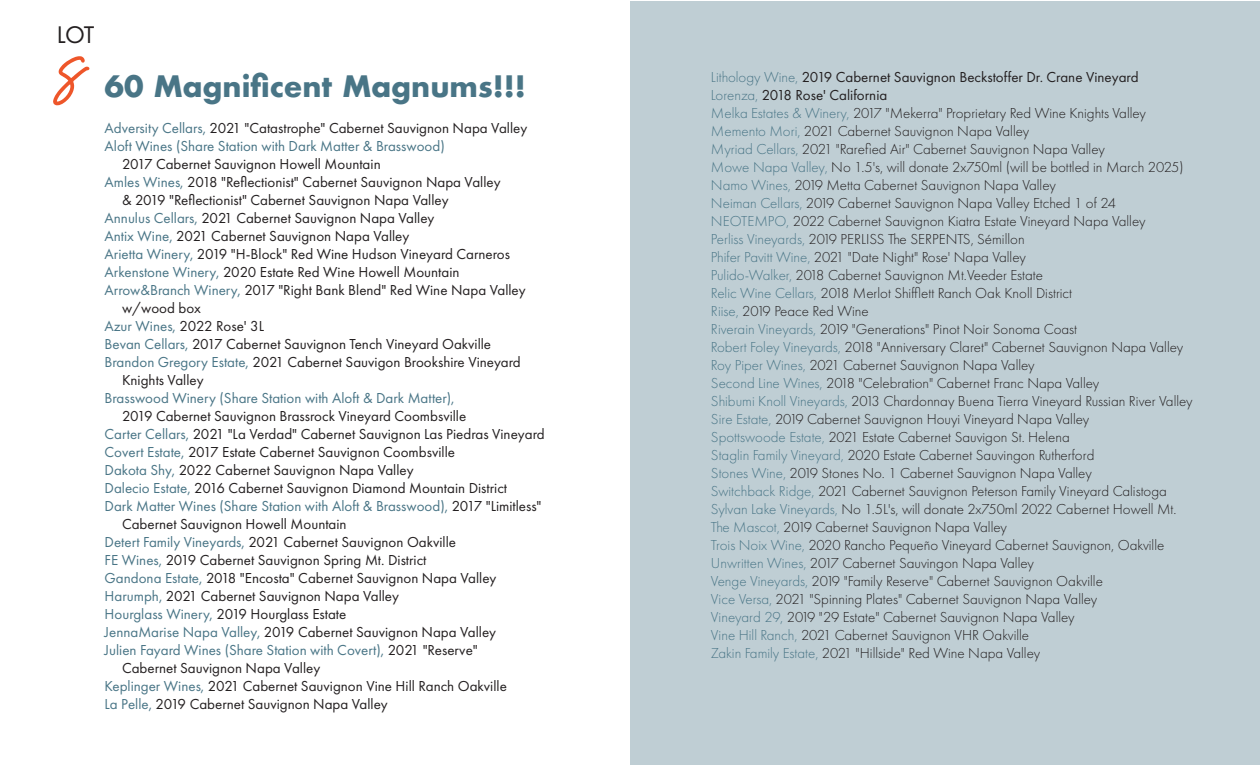
<style>
.page{position:relative;width:1260px;height:765px;background:#fff}
.page>*{position:absolute;margin:0;border:0;box-sizing:border-box;transform-origin:0 0}
.t1{font:700 70px "Portrait Script";color:#ee562a}
.t2{font:700 28.75px "Futura";color:#497586}
.t3{font:25px "Futura PT";color:#231f20}
.t4{font:300 15px/18px "Futura PT";color:#231f20}
.t5{font:15px "Futura PT";color:#231f20}
.t6{font:15px/18px "Futura PT";color:#497586}
.s1{color:#231f20}
.s2{color:#497586}
.s3{font-weight:400}
</style>
<div class="page">
<div style="left:630px;top:1px;width:630px;height:764px;background:#bfced4"></div>
<h3 class="t3" style="left:57px;top:20px;width:39px">LOT</h3>
<h1 class="t1" style="left:49px;top:32px;width:31px">8</h1>
<h2 class="t2" style="left:105px;top:65px;width:423px">60 Magnificent Magnums!!!</h2>
<p class="t6" style="left:105px;top:119px;width:424px">Adversity Cellars, <span class="s1">2021 "Catastrophe" Cabernet Sauvignon Napa Valley<br></span>Aloft Wines (Share Station with Dark Matter &amp; Brasswood)</p>
<p class="t5" style="left:122px;top:155px;width:260px">2017 Cabernet Sauvignon Howell Mountain</p>
<p class="t5" style="left:105px;top:173px;width:398px"><span class="s2">Amles Wines,</span> 2018 "Reflectionist" Cabernet Sauvignon Napa Valley</p>
<p class="t5" style="left:122px;top:191px;width:328px">&amp; 2019 "Reflectionist" Cabernet Sauvignon Napa Valley</p>
<p class="t5" style="left:105px;top:209px;width:331px"><span class="s2">Annulus Cellars,</span> 2021 Cabernet Sauvignon Napa Valley</p>
<p class="t5" style="left:105px;top:227px;width:306px"><span class="s2">Antix Wine,</span> 2021 Cabernet Sauvignon Napa Valley</p>
<p class="t5" style="left:105px;top:245px;width:407px"><span class="s2">Arietta Winery,</span> 2019 "H-Block" Red Wine Hudson Vineyard Carneros</p>
<p class="t5" style="left:105px;top:263px;width:357px"><span class="s2">Arkenstone Winery,</span> 2020 Estate Red Wine Howell Mountain</p>
<p class="t5" style="left:105px;top:281px;width:423px"><span class="s2">Arrow&amp;Branch Winery,</span> 2017 "Right Bank Blend" Red Wine Napa Valley</p>
<p class="t5" style="left:122px;top:299px;width:81px">w/wood box</p>
<p class="t5" style="left:105px;top:317px;width:161px"><span class="s2">Azur Wines,</span> 2022 Rose' 3L</p>
<p class="t5" style="left:105px;top:335px;width:388px"><span class="s2">Bevan Cellars,</span> 2017 Cabernet Sauvignon Tench Vineyard Oakville</p>
<p class="t5" style="left:105px;top:353px;width:418px"><span class="s2">Brandon Gregory Estate,</span> 2021 Cabernet Sauvigon Brookshire Vineyard</p>
<p class="t5" style="left:122px;top:371px;width:83px">Knights Valley</p>
<p class="t6" style="left:105px;top:389px;width:352px">Brasswood Winery (Share Station with Aloft &amp; Dark Matter),</p>
<p class="t5" style="left:122px;top:407px;width:346px">2019 Cabernet Sauvignon Brassrock Vineyard Coombsville</p>
<p class="t5" style="left:105px;top:425px;width:442px"><span class="s2">Carter Cellars,</span> 2021 "La Verdad" Cabernet Sauvignon Las Piedras Vineyard</p>
<p class="t5" style="left:105px;top:443px;width:352px"><span class="s2">Covert Estate,</span> 2017 Estate Cabernet Sauvignon Coombsville</p>
<p class="t5" style="left:105px;top:461px;width:311px"><span class="s2">Dakota Shy,</span> 2022 Cabernet Sauvignon Napa Valley</p>
<p class="t5" style="left:105px;top:479px;width:404px"><span class="s2">Dalecio Estate,</span> 2016 Cabernet Sauvignon Diamond Mountain District</p>
<p class="t6" style="left:105px;top:497px;width:439px">Dark Matter Wines (Share Station with Aloft &amp; Brasswood), <span class="s1">2017 "Limitless"</span></p>
<p class="t5" style="left:122px;top:515px;width:226px">Cabernet Sauvignon Howell Mountain</p>
<p class="t5" style="left:105px;top:533px;width:353px"><span class="s2">Detert Family Vineyards,</span> 2021 Cabernet Sauvignon Oakville</p>
<p class="t5" style="left:105px;top:551px;width:323px"><span class="s2">FE Wines,</span> 2019 Cabernet Sauvignon Spring Mt. District</p>
<p class="t5" style="left:105px;top:569px;width:393px"><span class="s2">Gandona Estate,</span> 2018 "Encosta" Cabernet Sauvignon Napa Valley</p>
<p class="t5" style="left:105px;top:587px;width:296px"><span class="s2">Harumph,</span> 2021 Cabernet Sauvignon Napa Valley</p>
<p class="t5" style="left:105px;top:605px;width:243px"><span class="s2">Hourglass Winery,</span> 2019 Hourglass Estate</p>
<p class="t5" style="left:105px;top:623px;width:393px"><span class="s2">JennaMarise Napa Valley,</span> 2019 Cabernet Sauvignon Napa Valley</p>
<p class="t6" style="left:105px;top:641px;width:375px">Julien Fayard Wines (Share Station with Covert), <span class="s1">2021 "Reserve"</span></p>
<p class="t5" style="left:122px;top:659px;width:200px">Cabernet Sauvignon Napa Valley</p>
<p class="t5" style="left:105px;top:677px;width:404px"><span class="s2">Keplinger Wines,</span> 2021 Cabernet Sauvignon Vine Hill Ranch Oakville</p>
<p class="t5" style="left:105px;top:695px;width:285px"><span class="s2">La Pelle,</span> 2019 Cabernet Sauvignon Napa Valley</p>
<p class="t4" style="left:711px;top:68px;width:483px"><span class="s2">Lithology Wine,</span> <span class="s3">2019 Cabernet Sauvignon Beckstoffer Dr. Crane Vineyard<br></span><span class="s2">Lorenza,</span> <span class="s3">2018 Rose' California<br></span><span class="s2">Melka Estates &amp; Winery,</span> 2017 "Mekerra" Proprietary Red Wine Knights Valley <span class="s2">Memento Mori,</span> 2021 Cabernet Sauvignon Napa Valley<br><span class="s2">Myriad Cellars,</span> 2021 "Rarefied Air" Cabernet Sauvignon Napa Valley<br><span class="s2">Mowe Napa Valley,</span> No 1.5's, will donate 2x750ml (will be bottled in March 2025)<br><span class="s2">Namo Wines,</span> 2019 Metta Cabernet Sauvignon Napa Valley<br><span class="s2">Neiman Cellars,</span> 2019 Cabernet Sauvignon Napa Valley Etched 1 of 24<br><span class="s2">NEOTEMPO,</span> 2022 Cabernet Sauvignon Kiatra Estate Vineyard Napa Valley<br><span class="s2">Perliss Vineyards,</span> 2019 PERLISS The SERPENTS, Sémillon<br><span class="s2">Phifer Pavitt Wine,</span> 2021 "Date Night" Rose' Napa Valley<br><span class="s2">Pulido-Walker,</span> 2018 Cabernet Sauvignon Mt.Veeder Estate<br><span class="s2">Relic Wine Cellars,</span> 2018 Merlot Shifflett Ranch Oak Knoll District<br><span class="s2">Riise,</span> 2019 Peace Red Wine<br><span class="s2">Riverain Vineyards,</span> 2019 "Generations" Pinot Noir Sonoma Coast<br><span class="s2">Robert Foley Vineyards,</span> 2018 "Anniversary Claret" Cabernet Sauvignon Napa Valley <span class="s2">Roy Piper Wines,</span> 2021 Cabernet Sauvignon Napa Valley<br><span class="s2">Second Line Wines,</span> 2018 "Celebration" Cabernet Franc Napa Valley<br><span class="s2">Shibumi Knoll Vineyards,</span> 2013 Chardonnay Buena Tierra Vineyard Russian River Valley <span class="s2">Sire Estate,</span> 2019 Cabernet Sauvignon Houyi Vineyard Napa Valley<br><span class="s2">Spottswoode Estate,</span> 2021 Estate Cabernet Sauvigon St. Helena<br><span class="s2">Staglin Family Vineyard,</span> 2020 Estate Cabernet Sauvingon Rutherford<br><span class="s2">Stones Wine,</span> 2019 Stones No. 1 Cabernet Sauvignon Napa Valley<br><span class="s2">Switchback Ridge,</span> 2021 Cabernet Sauvignon Peterson Family Vineyard Calistoga <span class="s2">Sylvan Lake Vineyards,</span> No 1.5L's, will donate 2x750ml 2022 Cabernet Howell Mt.<br><span class="s2">The Mascot,</span> 2019 Cabernet Sauvignon Napa Valley<br><span class="s2">Trois Noix Wine,</span> 2020 Rancho Pequeño Vineyard Cabernet Sauvignon, Oakville <span class="s2">Unwritten Wines,</span> 2017 Cabernet Sauvingon Napa Valley<br><span class="s2">Venge Vineyards,</span> 2019 "Family Reserve" Cabernet Sauvignon Oakville<br><span class="s2">Vice Versa,</span> 2021 "Spinning Plates" Cabernet Sauvignon Napa Valley<br><span class="s2">Vineyard 29,</span> 2019 "29 Estate" Cabernet Sauvignon Napa Valley<br><span class="s2">Vine Hill Ranch,</span> 2021 Cabernet Sauvignon VHR Oakville<br><span class="s2">Zakin Family Estate,</span> 2021 "Hillside" Red Wine Napa Valley</p>
</div>
